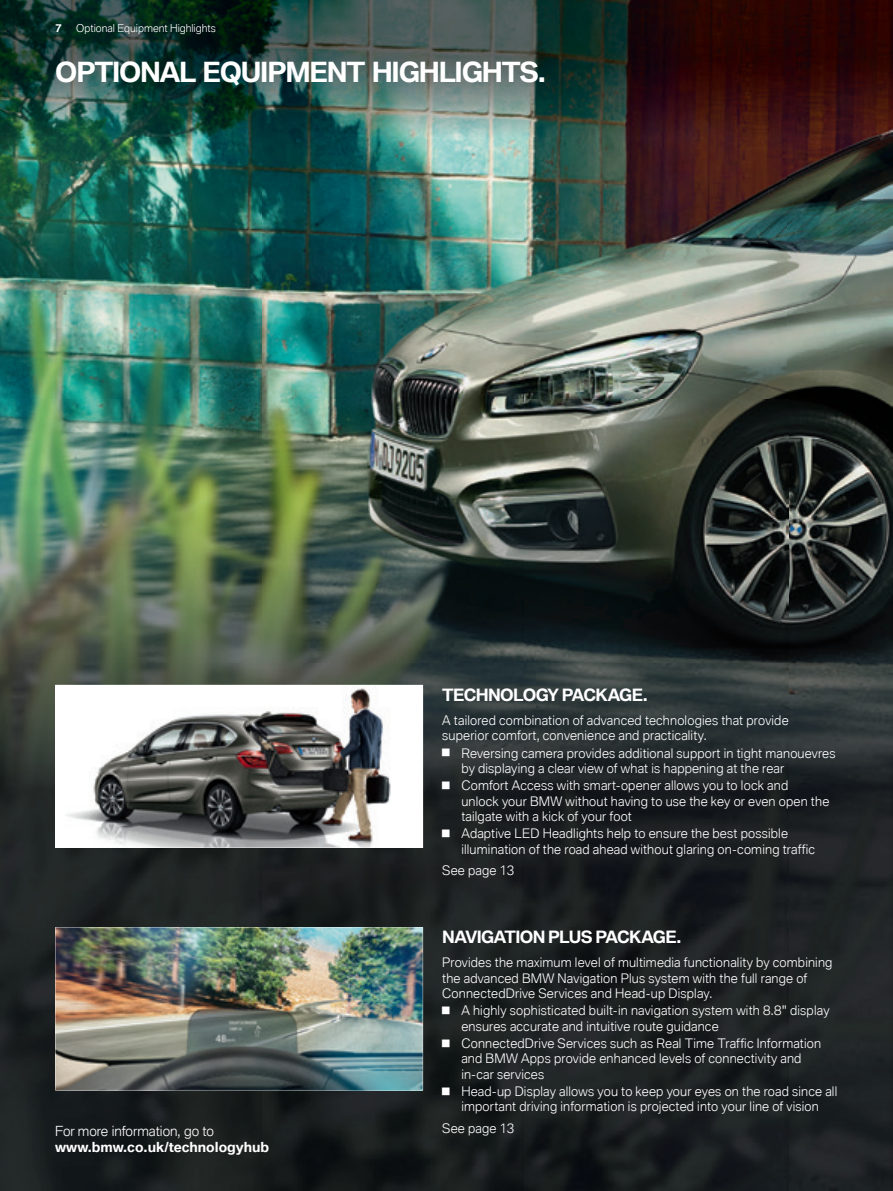
<style>
.page{position:relative;width:893px;height:1191px;background:#fff}
.page>*{position:absolute;margin:0;border:0;box-sizing:border-box;transform-origin:0 0}
.t1{font:700 27px "BMW Type Global Pro";letter-spacing:-.045em;color:#fff}
.t2{font:700 16.5px "BMW Type Global Pro";letter-spacing:-.04em;color:#fff}
.t3{font:700 13.5px "BMW Type Global Pro";color:#fff}
.t4{font:300 13.5px "BMW Type Global Pro";color:#fff}
.t5{font:300 12.75px/15.3px "BMW Type Global Pro";letter-spacing:.015em;color:#fff}
.t6{font:300 10.5px "BMW Type Global Pro";color:#fff}
.t7{font:700 10.5px "BMW Type Global Pro";color:#fff}
</style>
<div class="page">
<img style="left:0;top:0;width:893px;height:1191px">
<svg style="left:55px;top:685px;width:368px;height:163px"></svg>
<img style="left:55px;top:927px;width:368px;height:163px">
<p class="t6" style="left:76px;top:20px;width:141px">Optional Equipment Highlights</p>
<h1 class="t1" style="left:55px;top:57px;width:492px">OPTIONAL EQUIPMENT HIGHLIGHTS.</h1>
<p class="t7" style="left:55px;top:22px;width:8px">7</p>
<p class="t4" style="left:55px;top:1121px;width:160px">For more information, go to</p>
<p class="t3" style="left:55px;top:1139px;width:216px">www.bmw.co.uk/technologyhub</p>
<p class="t2" style="left:442px;top:685px;width:207px">TECHNOLOGY PACKAGE.</p>
<p class="t5" style="left:442px;top:713px;width:348px">A tailored combination of advanced technologies that provide superior comfort, convenience and practicality.</p>
<p class="t5" style="left:461px;top:746px;width:376px;text-indent:-19px"><sup>█</sup> Reversing camera provides additional support in tight manouevres by displaying a clear view of what is happening at the rear</p>
<p class="t5" style="left:461px;top:778px;width:369px;text-indent:-19px"><sup>█</sup> Comfort Access with smart-opener allows you to lock and<br>unlock your BMW without having to use the key or even open the tailgate with a kick of your foot</p>
<p class="t5" style="left:461px;top:826px;width:355px;text-indent:-19px"><sup>█</sup> Adaptive LED Headlights help to ensure the best possible illumination of the road ahead without glaring on-coming traffic</p>
<p class="t5" style="left:442px;top:863px;width:73px">See page 13</p>
<p class="t2" style="left:442px;top:928px;width:241px">NAVIGATION PLUS PACKAGE.</p>
<p class="t5" style="left:442px;top:955px;width:392px">Provides the maximum level of multimedia functionality by combining the advanced BMW Navigation Plus system with the full range of<br>ConnectedDrive Services and Head-up Display.</p>
<p class="t5" style="left:461px;top:1003px;width:370px;text-indent:-19px"><sup>█</sup> A highly sophisticated built-in navigation system with 8.8" display ensures accurate and intuitive route guidance</p>
<p class="t5" style="left:461px;top:1036px;width:361px;text-indent:-19px"><sup>█</sup> ConnectedDrive Services such as Real Time Traffic Information and BMW Apps provide enhanced levels of connectivity and in-car services</p>
<p class="t5" style="left:442px;top:1084px;width:397px;text-align:center"><sup>█</sup> Head-up Display allows you to keep your eyes on the road since all important driving information is projected into your line of vision</p>
<p class="t5" style="left:442px;top:1121px;width:73px">See page 13</p>
</div>
